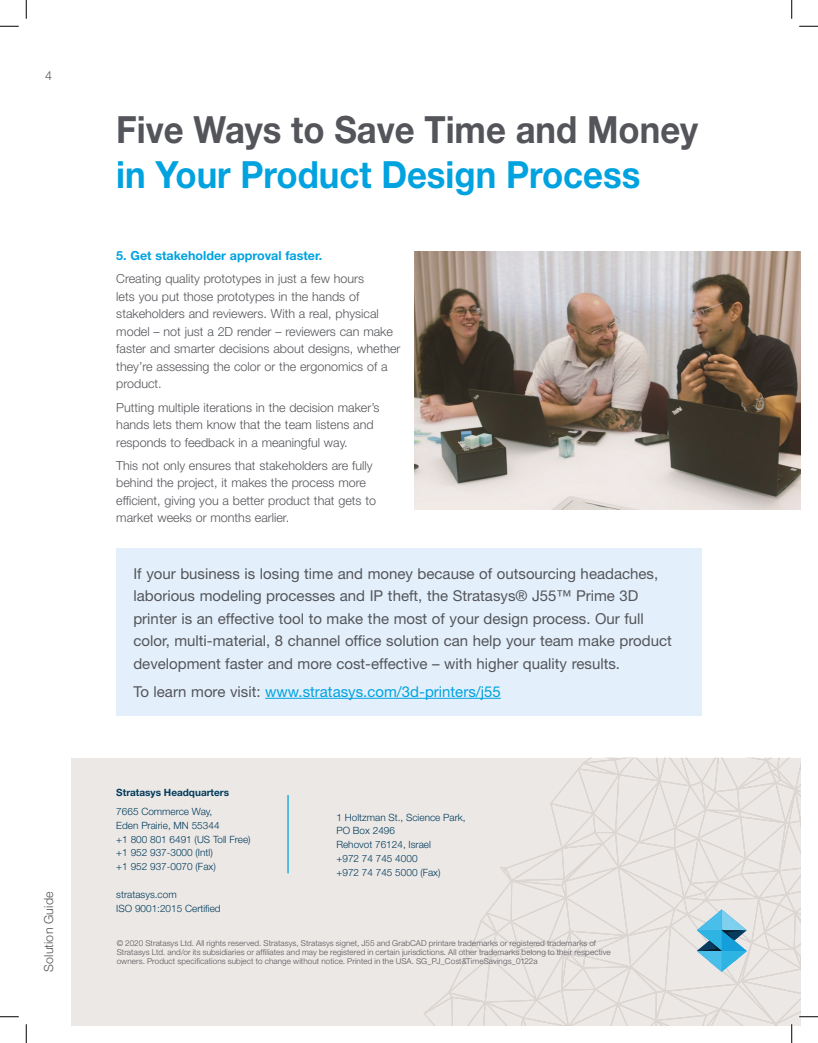
<style>
.page{position:relative;width:818px;height:1043px;background:#fff}
.page>*{position:absolute;margin:0;border:0;box-sizing:border-box;transform-origin:0 0}
.Page_Title{font:700 37.5px/45px "Helvetica Neue LT Std";color:#54555a;scale:.93 1}
.Para{font:15px/22.5px "Helvetica Neue LT Std";color:#54555a}
.Para-2{font:15px "Helvetica Neue LT Std";color:#00a2df}
.Para-3{font:300 12.5px/17.5px "Helvetica Neue LT Std";color:#54555a}
.Subhead{font:700 12.5px "Helvetica Neue LT Std";color:#00a2df}
.t1{font:300 10px/13.8px "Helvetica Neue LT Std";color:#003b5c}
.t2{font:700 10px "Helvetica Neue LT Std";color:#003b5c}
.t3{font:300 8.12px/8.8px "Helvetica Neue LT Std";letter-spacing:.01em;color:#54555a}
.s1{color:#00a2df}
.s2{color:#54555a}
</style>
<div class="page">
<div style="left:71px;top:758px;width:729px;height:267px;background:#ece8e5"></div>
<hr style="left:287px;top:795px;width:1px;height:78px;background:#00a2df">
<div style="left:116px;top:548px;width:585px;height:168px;background:#e3f0fb"></div>
<hr style="left:265px;top:698px;width:236px;height:1px;background:#00a2df">
<img style="left:414px;top:251px;width:386px;height:259px">
<svg style="left:0;top:25px;width:19px;height:2px"></svg>
<svg style="left:799px;top:25px;width:19px;height:2px"></svg>
<svg style="left:0;top:1016px;width:19px;height:1px"></svg>
<svg style="left:25px;top:0;width:2px;height:19px"></svg>
<svg style="left:25px;top:1024px;width:2px;height:18px"></svg>
<svg style="left:791px;top:0;width:1px;height:19px"></svg>
<svg style="left:423px;top:758px;width:395px;height:284px"></svg>
<p class="Para-3" style="left:45px;top:67px;width:8px">4</p>
<p class="Para-3" style="left:40px;top:971px;width:82px;rotate:-90deg">Solution Guide</p>
<p class="Page_Title" style="left:116px;top:106px;width:627px">Five Ways to Save Time and Money <span class="s1">in Your Product Design Process</span></p>
<p class="Subhead" style="left:116px;top:248px;width:207px">5. Get stakeholder approval faster.</p>
<p class="Para-3" style="left:116px;top:270px;width:286px">Creating quality prototypes in just a few hours<br>lets you put those prototypes in the hands of stakeholders and reviewers. With a real, physical model – not just a 2D render – reviewers can make faster and smarter decisions about designs, whether they’re assessing the color or the ergonomics of a product.</p>
<p class="Para-3" style="left:116px;top:398px;width:265px">Putting multiple iterations in the decision maker’s hands lets them know that the team listens and responds to feedback in a meaningful way.</p>
<p class="Para-3" style="left:116px;top:456px;width:261px">This not only ensures that stakeholders are fully behind the project, it makes the process more efficient, giving you a better product that gets to market weeks or months earlier.</p>
<p class="Para" style="left:133px;top:562px;width:540px">If your business is losing time and money because of outsourcing headaches, laborious modeling processes and IP theft, the Stratasys® J55™ Prime 3D printer is an effective tool to make the most of your design process. Our full color, multi-material, 8 channel office solution can help your team make product development faster and more cost-effective – with higher quality results.</p>
<p class="Para-2" style="left:133px;top:682px;width:369px"><span class="s2">To learn more visit:</span> www.stratasys.com/3d-printers/j55</p>
<p class="t2" style="left:116px;top:786px;width:114px">Stratasys Headquarters</p>
<p class="t1" style="left:116px;top:804px;width:136px">7665 Commerce Way,<br>Eden Prairie, MN 55344<br>+1 800 801 6491 (US Toll Free) +1 952 937-3000 (Intl)<br>+1 952 937-0070 (Fax)</p>
<p class="t1" style="left:116px;top:887px;width:106px">stratasys.com<br>ISO 9001:2015 Certified</p>
<p class="t3" style="left:117px;top:938px;width:495px">© 2020 Stratasys Ltd. All rights reserved. Stratasys, Stratasys signet, J55 and GrabCAD printare trademarks or registered trademarks of<br>Stratasys Ltd. and/or its subsidiaries or affiliates and may be registered in certain jurisdictions. All other trademarks belong to their respective owners. Product specifications subject to change without notice. Printed in the USA. SG_PJ_Cost&amp;TimeSavings_0122a</p>
<p class="t1" style="left:336px;top:810px;width:131px">1 Holtzman St., Science Park,<br>PO Box 2496<br>Rehovot 76124, Israel<br>+972 74 745 4000<br>+972 74 745 5000 (Fax)</p>
</div>
